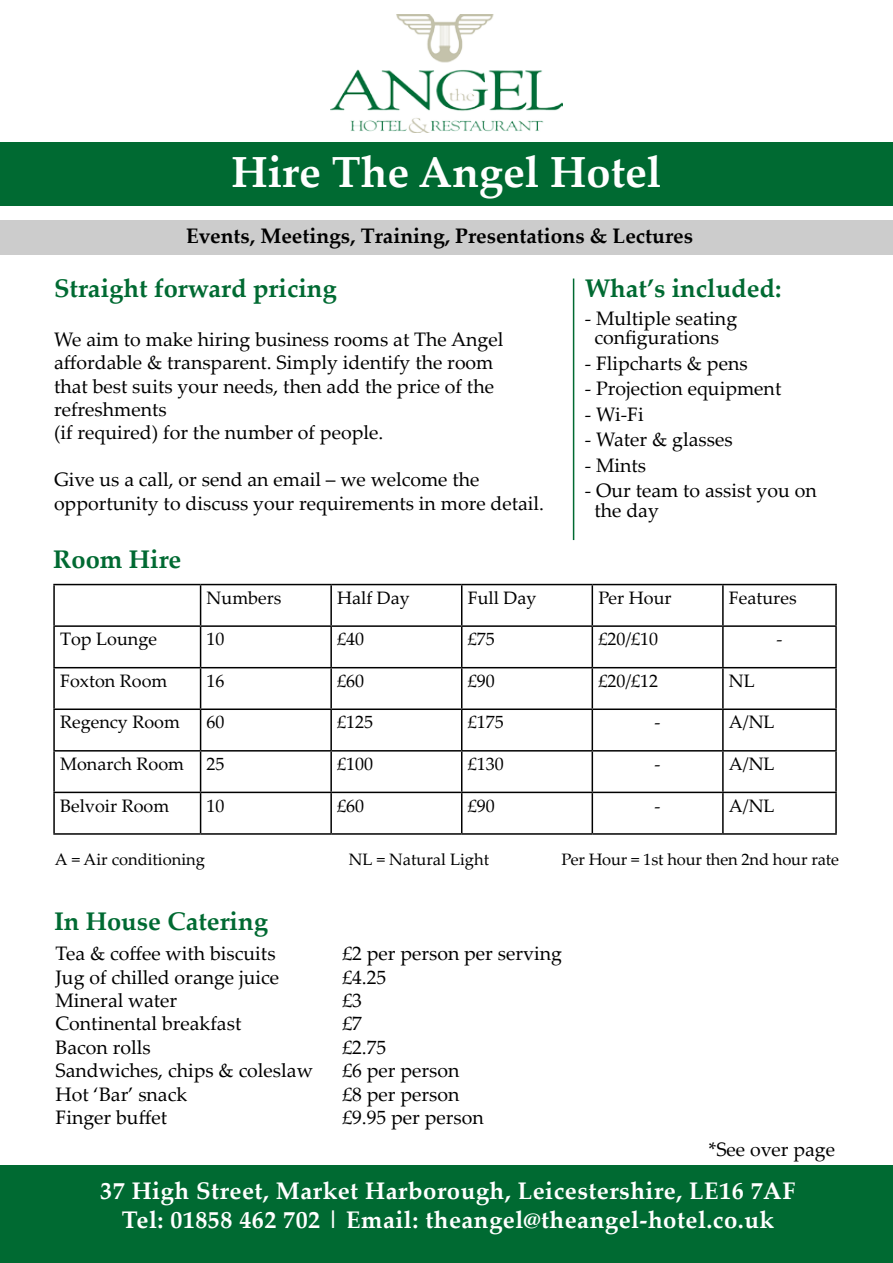
<style>
.page{position:relative;width:893px;height:1263px;background:#fff}
.page>*{position:absolute;margin:0;border:0;box-sizing:border-box;transform-origin:0 0}
.t1{font:700 43.5px "Palatino Linotype";color:#fff}
.t2{font:700 25.5px "Palatino Linotype";color:#006a32}
.t3{font:700 24px/28.8px "Palatino Linotype";letter-spacing:.02em;color:#fff;text-align:center}
.t4{font:700 21px "Palatino Linotype";color:#000}
.t5{font:19.5px/23.4px "Palatino Linotype";color:#000}
.t6{font:18px "Palatino Linotype";color:#000}
.t7{font:16.5px "Palatino Linotype";color:#000}
</style>
<div class="page">
<div style="left:0;top:1165px;width:893px;height:98px;background:#006a32"></div>
<div style="left:0;top:142px;width:893px;height:64px;background:#006a32"></div>
<img style="left:330px;top:15px;width:232px;height:118px">
<div style="left:0;top:220px;width:893px;height:35px;background:#ccc"></div>
<hr style="left:573px;top:279px;width:1px;height:261px;background:#006a32">
<hr style="left:53px;top:584px;width:148px;height:1px;background:#000">
<hr style="left:53px;top:585px;width:2px;height:40px;background:#000">
<hr style="left:201px;top:584px;width:130px;height:1px;background:#000">
<hr style="left:200px;top:585px;width:1px;height:40px;background:#000">
<hr style="left:331px;top:584px;width:131px;height:1px;background:#000">
<hr style="left:330px;top:585px;width:2px;height:40px;background:#000">
<hr style="left:462px;top:584px;width:130px;height:1px;background:#000">
<hr style="left:461px;top:585px;width:1px;height:40px;background:#000">
<hr style="left:592px;top:584px;width:131px;height:1px;background:#000">
<hr style="left:592px;top:585px;width:1px;height:40px;background:#000">
<hr style="left:723px;top:584px;width:114px;height:1px;background:#000">
<hr style="left:722px;top:585px;width:2px;height:40px;background:#000">
<hr style="left:835px;top:585px;width:2px;height:40px;background:#000">
<hr style="left:53px;top:625px;width:148px;height:2px;background:#000">
<hr style="left:53px;top:627px;width:2px;height:40px;background:#000">
<hr style="left:201px;top:625px;width:130px;height:2px;background:#000">
<hr style="left:200px;top:627px;width:1px;height:40px;background:#000">
<hr style="left:331px;top:625px;width:131px;height:2px;background:#000">
<hr style="left:330px;top:627px;width:2px;height:40px;background:#000">
<hr style="left:462px;top:625px;width:130px;height:2px;background:#000">
<hr style="left:461px;top:627px;width:1px;height:40px;background:#000">
<hr style="left:592px;top:625px;width:131px;height:2px;background:#000">
<hr style="left:592px;top:627px;width:1px;height:40px;background:#000">
<hr style="left:723px;top:625px;width:114px;height:2px;background:#000">
<hr style="left:722px;top:627px;width:2px;height:40px;background:#000">
<hr style="left:835px;top:627px;width:2px;height:40px;background:#000">
<hr style="left:53px;top:667px;width:148px;height:1px;background:#000">
<hr style="left:53px;top:668px;width:2px;height:40px;background:#000">
<hr style="left:201px;top:667px;width:130px;height:1px;background:#000">
<hr style="left:200px;top:668px;width:1px;height:40px;background:#000">
<hr style="left:331px;top:667px;width:131px;height:1px;background:#000">
<hr style="left:330px;top:668px;width:2px;height:40px;background:#000">
<hr style="left:462px;top:667px;width:130px;height:1px;background:#000">
<hr style="left:461px;top:668px;width:1px;height:40px;background:#000">
<hr style="left:592px;top:667px;width:131px;height:1px;background:#000">
<hr style="left:592px;top:668px;width:1px;height:40px;background:#000">
<hr style="left:723px;top:667px;width:114px;height:1px;background:#000">
<hr style="left:722px;top:668px;width:2px;height:40px;background:#000">
<hr style="left:835px;top:668px;width:2px;height:40px;background:#000">
<hr style="left:53px;top:708px;width:148px;height:2px;background:#000">
<hr style="left:53px;top:710px;width:2px;height:40px;background:#000">
<hr style="left:201px;top:708px;width:130px;height:2px;background:#000">
<hr style="left:200px;top:710px;width:1px;height:40px;background:#000">
<hr style="left:331px;top:708px;width:131px;height:2px;background:#000">
<hr style="left:330px;top:710px;width:2px;height:40px;background:#000">
<hr style="left:462px;top:708px;width:130px;height:2px;background:#000">
<hr style="left:461px;top:710px;width:1px;height:40px;background:#000">
<hr style="left:592px;top:708px;width:131px;height:2px;background:#000">
<hr style="left:592px;top:710px;width:1px;height:40px;background:#000">
<hr style="left:723px;top:708px;width:114px;height:2px;background:#000">
<hr style="left:722px;top:710px;width:2px;height:40px;background:#000">
<hr style="left:835px;top:710px;width:2px;height:40px;background:#000">
<hr style="left:53px;top:750px;width:148px;height:1px;background:#000">
<hr style="left:53px;top:751px;width:2px;height:41px;background:#000">
<hr style="left:201px;top:750px;width:130px;height:1px;background:#000">
<hr style="left:200px;top:751px;width:1px;height:41px;background:#000">
<hr style="left:331px;top:750px;width:131px;height:1px;background:#000">
<hr style="left:330px;top:751px;width:2px;height:41px;background:#000">
<hr style="left:462px;top:750px;width:130px;height:1px;background:#000">
<hr style="left:461px;top:751px;width:1px;height:41px;background:#000">
<hr style="left:592px;top:750px;width:131px;height:1px;background:#000">
<hr style="left:592px;top:751px;width:1px;height:41px;background:#000">
<hr style="left:723px;top:750px;width:114px;height:1px;background:#000">
<hr style="left:722px;top:751px;width:2px;height:41px;background:#000">
<hr style="left:835px;top:751px;width:2px;height:41px;background:#000">
<hr style="left:53px;top:792px;width:148px;height:1px;background:#000">
<hr style="left:53px;top:793px;width:2px;height:40px;background:#000">
<hr style="left:201px;top:792px;width:130px;height:1px;background:#000">
<hr style="left:200px;top:793px;width:1px;height:40px;background:#000">
<hr style="left:331px;top:792px;width:131px;height:1px;background:#000">
<hr style="left:330px;top:793px;width:2px;height:40px;background:#000">
<hr style="left:462px;top:792px;width:130px;height:1px;background:#000">
<hr style="left:461px;top:793px;width:1px;height:40px;background:#000">
<hr style="left:592px;top:792px;width:131px;height:1px;background:#000">
<hr style="left:592px;top:793px;width:1px;height:40px;background:#000">
<hr style="left:723px;top:792px;width:114px;height:1px;background:#000">
<hr style="left:722px;top:793px;width:2px;height:40px;background:#000">
<hr style="left:835px;top:793px;width:2px;height:40px;background:#000">
<hr style="left:53px;top:833px;width:148px;height:2px;background:#000">
<hr style="left:201px;top:833px;width:130px;height:2px;background:#000">
<hr style="left:331px;top:833px;width:131px;height:2px;background:#000">
<hr style="left:462px;top:833px;width:130px;height:2px;background:#000">
<hr style="left:592px;top:833px;width:131px;height:2px;background:#000">
<hr style="left:723px;top:833px;width:114px;height:2px;background:#000">
<h1 class="t1" style="left:232px;top:141px;width:431px">Hire The Angel Hotel</h1>
<p class="t4" style="left:186px;top:221px;width:508px">Events, Meetings, Training, Presentations &amp; Lectures</p>
<h2 class="t2" style="left:54px;top:270px;width:284px">Straight forward pricing</h2>
<p class="t5" style="left:54px;top:327px;width:451px">We aim to make hiring business rooms at The Angel affordable &amp; transparent. Simply identify the room that best suits your needs, then add the price of the refreshments<br>(if required) for the number of people.</p>
<p class="t5" style="left:54px;top:467px;width:492px">Give us a call, or send an email – we welcome the opportunity to discuss your requirements in more detail.</p>
<h2 class="t2" style="left:585px;top:270px;width:198px">What’s included:</h2>
<p class="t5" style="left:585px;top:308px;width:154px;line-height:19.5px;text-align:center">- Multiple seating configurations</p>
<p class="t5" style="left:585px;top:351px;width:164px">- Flipcharts &amp; pens</p>
<p class="t5" style="left:585px;top:376px;width:198px">- Projection equipment</p>
<p class="t5" style="left:585px;top:402px;width:61px">- Wi-Fi</p>
<p class="t5" style="left:585px;top:427px;width:149px">- Water &amp; glasses</p>
<p class="t5" style="left:585px;top:453px;width:63px">- Mints</p>
<p class="t5" style="left:594px;top:480px;width:224px;line-height:19.5px;text-indent:-10px">- Our team to assist you on the day</p>
<h2 class="t2" style="left:53px;top:541px;width:130px">Room Hire</h2>
<p class="t6" style="left:207px;top:585px;width:77px">Numbers</p>
<p class="t6" style="left:337px;top:585px;width:74px">Half Day</p>
<p class="t6" style="left:468px;top:585px;width:70px">Full Day</p>
<p class="t6" style="left:598px;top:585px;width:75px">Per Hour</p>
<p class="t6" style="left:729px;top:585px;width:69px">Features</p>
<p class="t6" style="left:60px;top:626px;width:98px">Top Lounge</p>
<p class="t6" style="left:207px;top:626px;width:19px">10</p>
<p class="t6" style="left:337px;top:626px;width:28px">£40</p>
<p class="t6" style="left:468px;top:626px;width:28px">£75</p>
<p class="t6" style="left:598px;top:626px;width:61px">£20/£10</p>
<p class="t6" style="left:776px;top:626px;width:7px">-</p>
<p class="t6" style="left:60px;top:668px;width:109px">Foxton Room</p>
<p class="t6" style="left:207px;top:668px;width:19px">16</p>
<p class="t6" style="left:337px;top:668px;width:28px">£60</p>
<p class="t6" style="left:468px;top:668px;width:28px">£90</p>
<p class="t6" style="left:598px;top:668px;width:61px">£20/£12</p>
<p class="t6" style="left:729px;top:668px;width:27px">NL</p>
<p class="t6" style="left:60px;top:709px;width:121px">Regency Room</p>
<p class="t6" style="left:207px;top:709px;width:19px">60</p>
<p class="t6" style="left:337px;top:709px;width:37px">£125</p>
<p class="t6" style="left:468px;top:709px;width:37px">£175</p>
<p class="t6" style="left:655px;top:709px;width:7px">-</p>
<p class="t6" style="left:729px;top:709px;width:47px">A/NL</p>
<p class="t6" style="left:60px;top:751px;width:125px">Monarch Room</p>
<p class="t6" style="left:207px;top:751px;width:19px">25</p>
<p class="t6" style="left:337px;top:751px;width:37px">£100</p>
<p class="t6" style="left:468px;top:751px;width:37px">£130</p>
<p class="t6" style="left:655px;top:751px;width:7px">-</p>
<p class="t6" style="left:729px;top:751px;width:47px">A/NL</p>
<p class="t6" style="left:60px;top:793px;width:111px">Belvoir Room</p>
<p class="t6" style="left:207px;top:793px;width:19px">10</p>
<p class="t6" style="left:337px;top:793px;width:28px">£60</p>
<p class="t6" style="left:468px;top:793px;width:28px">£90</p>
<p class="t6" style="left:655px;top:793px;width:7px">-</p>
<p class="t6" style="left:729px;top:793px;width:47px">A/NL</p>
<p class="t7" style="left:55px;top:847px;width:152px">A = Air conditioning</p>
<p class="t7" style="left:349px;top:847px;width:142px">NL = Natural Light</p>
<p class="t7" style="left:561px;top:847px;width:279px">Per Hour = 1st hour then 2nd hour rate</p>
<h2 class="t2" style="left:54px;top:903px;width:215px">In House Catering</h2>
<p class="t5" style="left:56px;top:941px;width:259px">Tea &amp; coffee with biscuits<br>Jug of chilled orange juice<br>Mineral water<br>Continental breakfast<br>Bacon rolls<br>Sandwiches, chips &amp; coleslaw<br>Hot ‘Bar’ snack<br>Finger buffet</p>
<p class="t5" style="left:342px;top:941px;width:221px">£2 per person per serving £4.25<br>£3<br>£7<br>£2.75<br>£6 per person<br>£8 per person<br>£9.95 per person</p>
<p class="t5" style="left:709px;top:1137px;width:128px">*See over page</p>
<p class="t3" style="left:100px;top:1175px;width:697px">37 High Street, Market Harborough, Leicestershire, LE16 7AF<br>Tel: 01858 462 702 | Email: theangel@theangel-hotel.co.uk</p>
</div>
